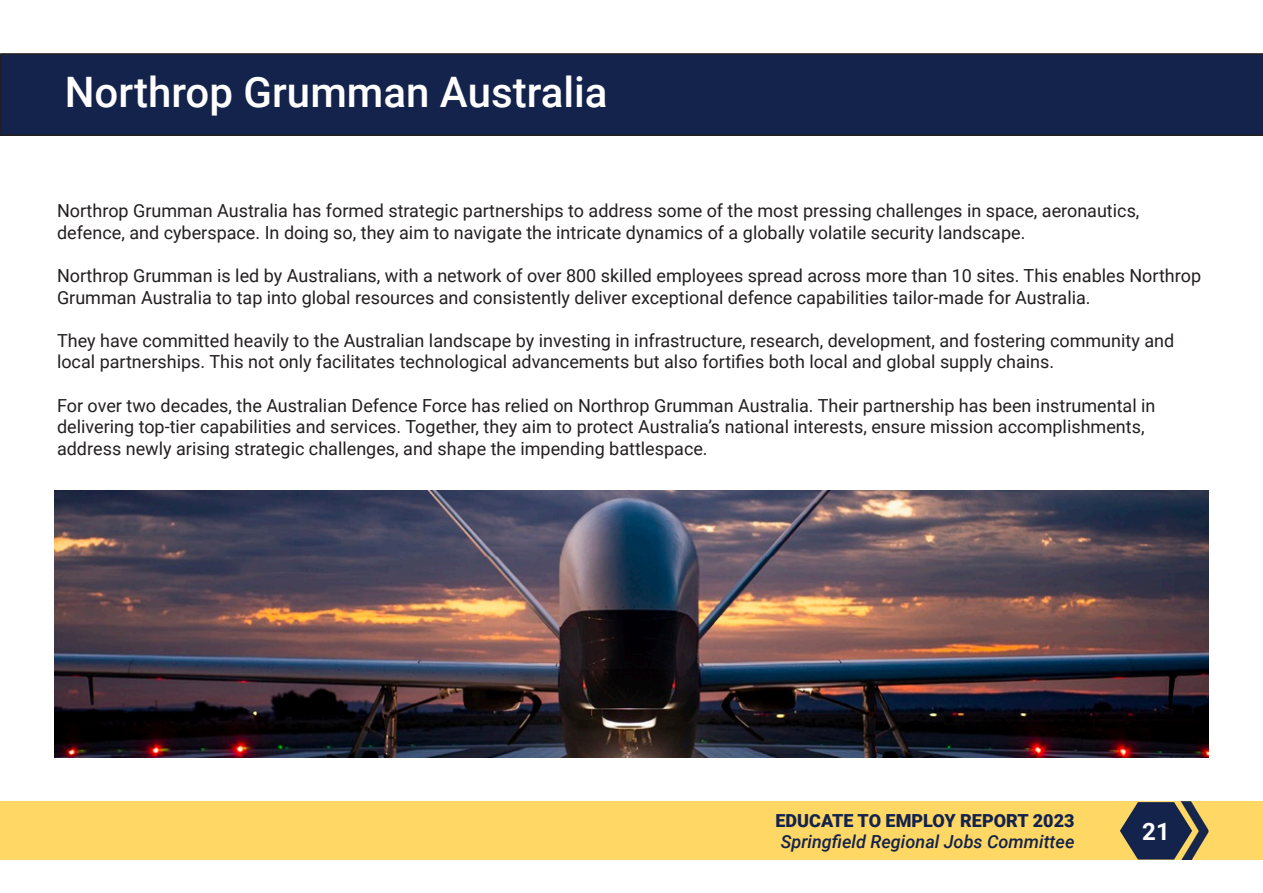
<style>
.page{position:relative;width:1263px;height:893px;background:#fff}
.page>*{position:absolute;margin:0;border:0;box-sizing:border-box;transform-origin:0 0}
.t1{font:500 42px "Roboto";color:#fff}
.t2{font:700 24px "Roboto";color:#fff}
.t3{font:18px/21.6px "Roboto";color:#231f20}
.t4{font:italic 500 18px "Roboto";color:#14234b}
.t5{font:900 18px "Roboto";color:#14234b}
</style>
<div class="page">
<div style="left:0;top:802px;width:1263px;height:58px;background:#fed765"></div>
<img style="left:1181px;top:803px;width:28px;height:57px">
<svg style="left:1120px;top:802px;width:72px;height:57px"></svg>
<div style="left:0;top:53px;width:1263px;height:83px;background:#14234b"></div>
<img style="left:54px;top:490px;width:1155px;height:267px">
<p class="t1" style="left:65px;top:62px;width:544px">Northrop Grumman Australia</p>
<p class="t3" style="left:57px;top:199px;width:1084px">Northrop Grumman Australia has formed strategic partnerships to address some of the most pressing challenges in space, aeronautics, defence, and cyberspace. In doing so, they aim to navigate the intricate dynamics of a globally volatile security landscape.</p>
<p class="t3" style="left:57px;top:264px;width:1145px">Northrop Grumman is led by Australians, with a network of over 800 skilled employees spread across more than 10 sites. This enables Northrop<br>Grumman Australia to tap into global resources and consistently deliver exceptional defence capabilities tailor-made for Australia.</p>
<p class="t3" style="left:57px;top:329px;width:1119px">They have committed heavily to the Australian landscape by investing in infrastructure, research, development, and fostering community and local partnerships. This not only facilitates technological advancements but also fortifies both local and global supply chains.</p>
<p class="t3" style="left:57px;top:394px;width:1100px">For over two decades, the Australian Defence Force has relied on Northrop Grumman Australia. Their partnership has been instrumental in delivering top-tier capabilities and services. Together, they aim to protect Australia’s national interests, ensure mission accomplishments, address newly arising strategic challenges, and shape the impending battlespace.</p>
<p class="t5" style="left:775px;top:808px;width:300px">EDUCATE TO EMPLOY REPORT 2023</p>
<p class="t4" style="left:781px;top:829px;width:295px">Springfield Regional Jobs Committee</p>
<h2 class="t2" style="left:1142px;top:814px;width:29px">21</h2>
</div>
